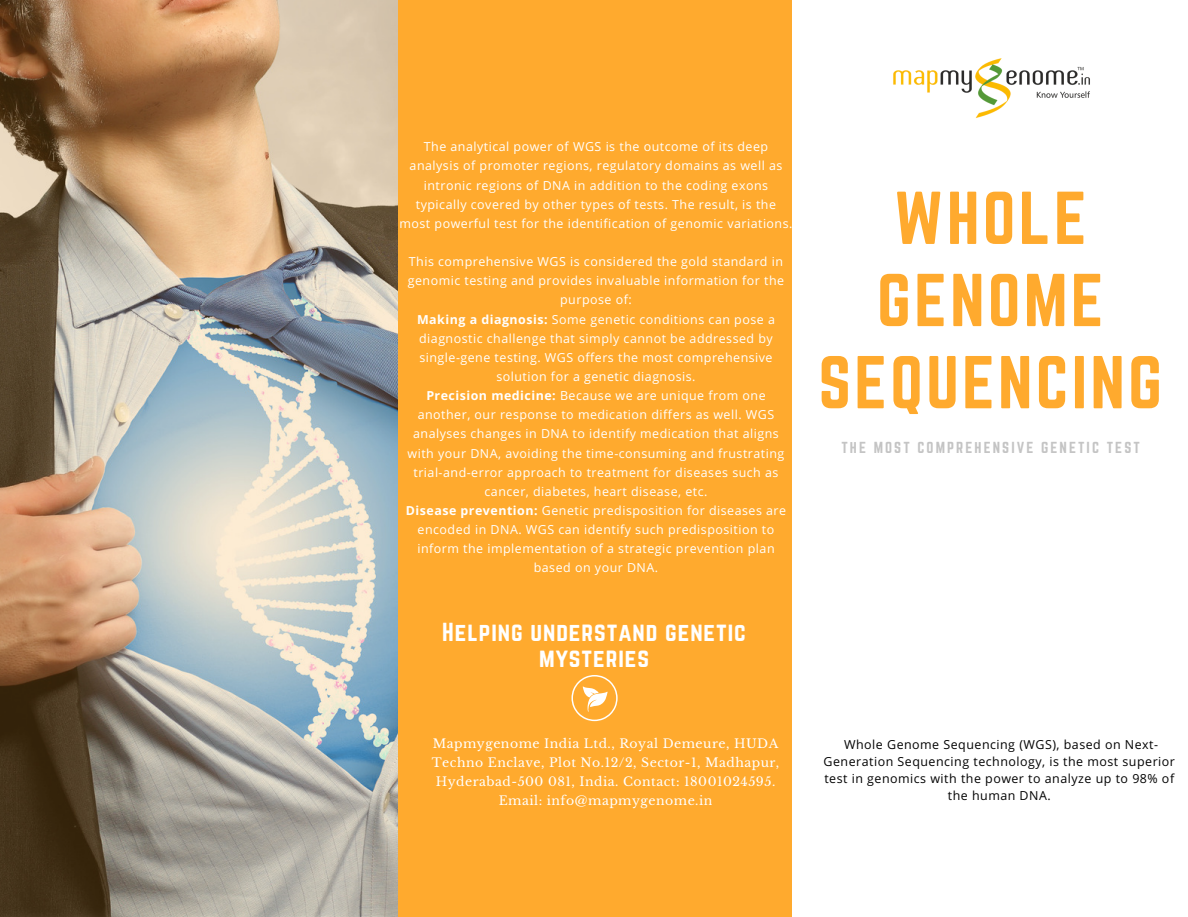
<style>
.page{position:relative;width:1188px;height:917px;background:#fff}
.page>*{position:absolute;margin:0;border:0;box-sizing:border-box;transform-origin:0 0}
.t1{font:65.4px/82.2px "Norwester";letter-spacing:.05em;color:#ffaa2e;text-align:center}
.t2{font:23.4px/25.8px "Norwester";letter-spacing:.04em;color:#fff;text-align:center}
.t3{font:13.95px "Norwester";letter-spacing:.15em;color:#c4c4c4}
.t4{font:12.45px/19.2px "Open Sans";letter-spacing:.04em;color:#fff;text-align:center}
.t5{font:12.45px/19.2px "Libre Baskerville";letter-spacing:.04em;color:#fff;text-align:center}
.t6{font:12.45px/16.8px "Open Sans";letter-spacing:.04em;color:#030303;text-align:center}
.s1{font-weight:700}
</style>
<div class="page">
<div style="left:0;top:0;width:792px;height:916px;background:#ffaa2e"></div>
<img style="left:0;top:0;width:397px;height:916px">
<svg style="left:572px;top:675px;width:46px;height:46px"></svg>
<img style="left:893px;top:58px;width:197px;height:60px">
<p class="t4" style="left:399px;top:137px;width:395px">The analytical power of WGS is the outcome of its deep analysis of promoter regions, regulatory domains as well as intronic regions of DNA in addition to the coding exons typically covered by other types of tests. The result, is the most powerful test for the identification of genomic variations.</p>
<p class="t4" style="left:406px;top:252px;width:382px">This comprehensive WGS is considered the gold standard in genomic testing and provides invaluable information for the purpose of:<br><span class="s1">Making a diagnosis:</span> Some genetic conditions can pose a diagnostic challenge that simply cannot be addressed by single-gene testing. WGS offers the most comprehensive solution for a genetic diagnosis.<br><span class="s1">Precision medicine:</span> Because we are unique from one another, our response to medication differs as well. WGS analyses changes in DNA to identify medication that aligns with your DNA, avoiding the time-consuming and frustrating trial-and-error approach to treatment for diseases such as cancer, diabetes, heart disease, etc.<br><span class="s1">Disease prevention:</span> Genetic predisposition for diseases are encoded in DNA. WGS can identify such predisposition to inform the implementation of a strategic prevention plan based on your DNA.</p>
<h2 class="t2" style="left:442px;top:620px;width:305px">Helping understand genetic mysteries</h2>
<p class="t5" style="left:432px;top:734px;width:349px">Mapmygenome India Ltd., Royal Demeure, HUDA Techno Enclave, Plot No.12/2, Sector-1, Madhapur, Hyderabad-500 081, India. Contact: 18001024595.<br>Email: info@mapmygenome.in</p>
<h1 class="t1" style="left:818px;top:180px;width:345px">WHOLE<br>GENOME<br>SEQUENCING</h1>
<p class="t3" style="left:841px;top:441px;width:300px">THE MOST COMPREHENSIVE GENETIC TEST</p>
<p class="t6" style="left:824px;top:736px;width:353px">Whole Genome Sequencing (WGS), based on Next-Generation Sequencing technology, is the most superior test in genomics with the power to analyze up to 98% of the human DNA.</p>
</div>
